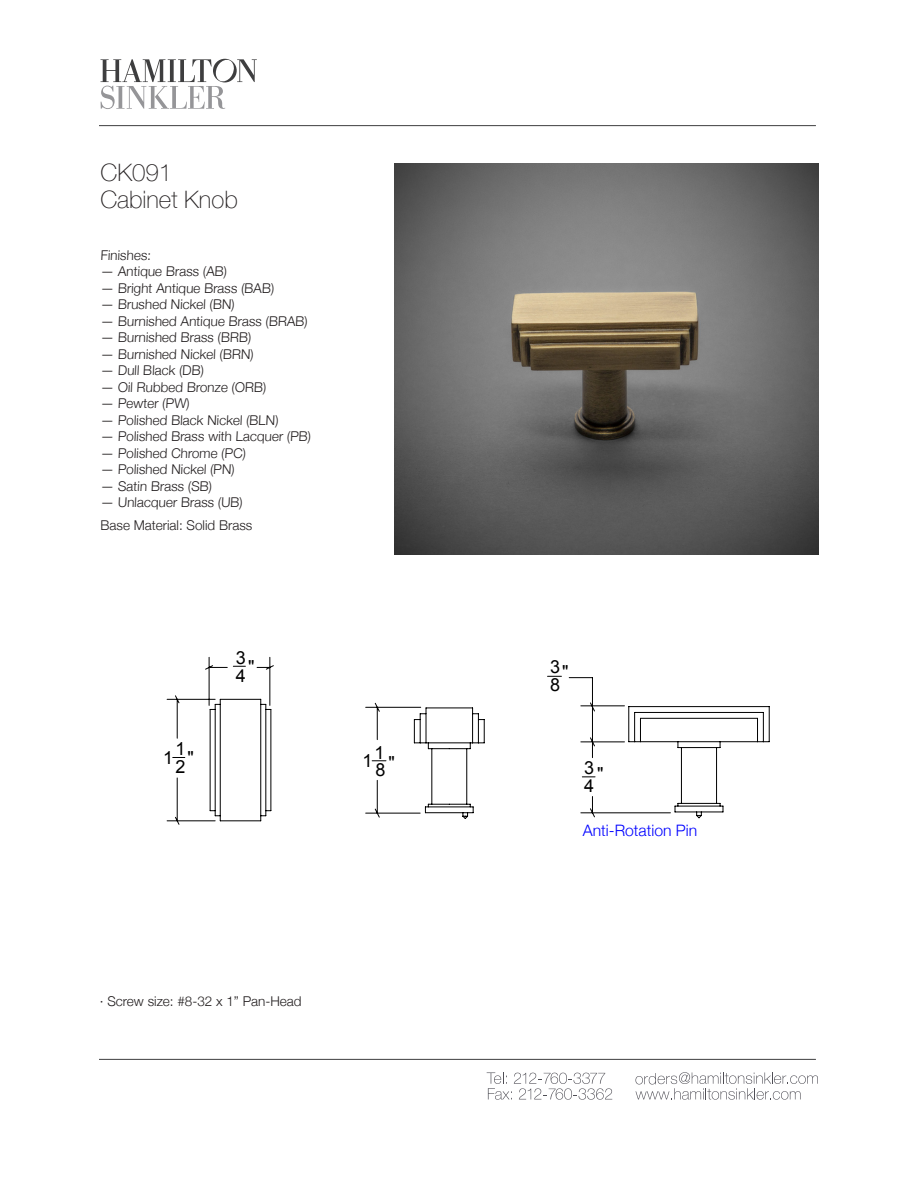
<style>
.page{position:relative;width:918px;height:1188px;background:#fff}
.page>*{position:absolute;margin:0;border:0;box-sizing:border-box;transform-origin:0 0}
.t1{font:100 24px "Helvetica Neue";color:#231f20}
.t2{font:18px/18.3px "Arial";color:#000}
.t3{font:300 15.75px "Helvetica Neue";color:#00f}
.t4{font:300 13.5px/22.5px "Helvetica Neue";color:#231f20}
</style>
<div class="page">
<svg style="left:101px;top:59px;width:156px;height:50px"></svg>
<hr style="left:99px;top:125px;width:717px;height:1px;background:#3e3e3f">
<hr style="left:99px;top:1059px;width:717px;height:1px;background:#3e3e3f">
<svg style="left:487px;top:1072px;width:125px;height:28px"></svg>
<svg style="left:635px;top:1072px;width:183px;height:28px"></svg>
<img style="left:394px;top:163px;width:424px;height:391px">
<svg style="left:166px;top:657px;width:108px;height:168px"></svg>
<svg style="left:365px;top:702px;width:120px;height:117px"></svg>
<svg style="left:547px;top:676px;width:223px;height:143px"></svg>
<p class="t1" style="left:100px;top:155px;width:73px">CK091</p>
<p class="t1" style="left:100px;top:181px;width:139px">Cabinet Knob</p>
<p class="t4" style="left:100px;top:243px;width:53px">Finishes:</p>
<p class="t4" style="left:100px;top:259px;width:128px">— Antique Brass (AB)</p>
<p class="t4" style="left:100px;top:276px;width:175px">— Bright Antique Brass (BAB)</p>
<p class="t4" style="left:100px;top:292px;width:136px">— Brushed Nickel (BN)</p>
<p class="t4" style="left:100px;top:309px;width:209px">— Burnished Antique Brass (BRAB)</p>
<p class="t4" style="left:100px;top:325px;width:152px">— Burnished Brass (BRB)</p>
<p class="t4" style="left:100px;top:342px;width:155px">— Burnished Nickel (BRN)</p>
<p class="t4" style="left:100px;top:358px;width:105px">— Dull Black (DB)</p>
<p class="t4" style="left:100px;top:375px;width:167px">— Oil Rubbed Bronze (ORB)</p>
<p class="t4" style="left:100px;top:391px;width:91px">— Pewter (PW)</p>
<p class="t4" style="left:100px;top:408px;width:179px">— Polished Black Nickel (BLN)</p>
<p class="t4" style="left:100px;top:424px;width:212px">— Polished Brass with Lacquer (PB)</p>
<p class="t4" style="left:100px;top:441px;width:147px">— Polished Chrome (PC)</p>
<p class="t4" style="left:100px;top:457px;width:136px">— Polished Nickel (PN)</p>
<p class="t4" style="left:100px;top:474px;width:113px">— Satin Brass (SB)</p>
<p class="t4" style="left:100px;top:490px;width:153px">— Unlacquer Brass (UB)<br>Base Material: Solid Brass</p>
<h2 class="t2" style="left:163px;top:749px;width:12px">1</h2>
<h2 class="t2" style="left:175px;top:740px;width:12px">1<br>2</h2>
<h2 class="t2" style="left:188px;top:749px;width:8px">"</h2>
<h2 class="t2" style="left:236px;top:648px;width:12px">3<br>4</h2>
<h2 class="t2" style="left:248px;top:657px;width:8px">"</h2>
<h2 class="t2" style="left:363px;top:751px;width:12px">1</h2>
<h2 class="t2" style="left:374px;top:745px;width:22px;line-height:14px">1<br>8"</h2>
<p class="t4" style="left:100px;top:989px;width:203px">· Screw size: #8-32 x 1” Pan-Head</p>
<h2 class="t2" style="left:550px;top:658px;width:12px">3<br>8</h2>
<h2 class="t2" style="left:562px;top:663px;width:8px">"</h2>
<h2 class="t2" style="left:584px;top:759px;width:12px">3<br>4</h2>
<h2 class="t2" style="left:597px;top:765px;width:8px">"</h2>
<p class="t3" style="left:583px;top:818px;width:116px">Anti-Rotation Pin</p>
</div>
